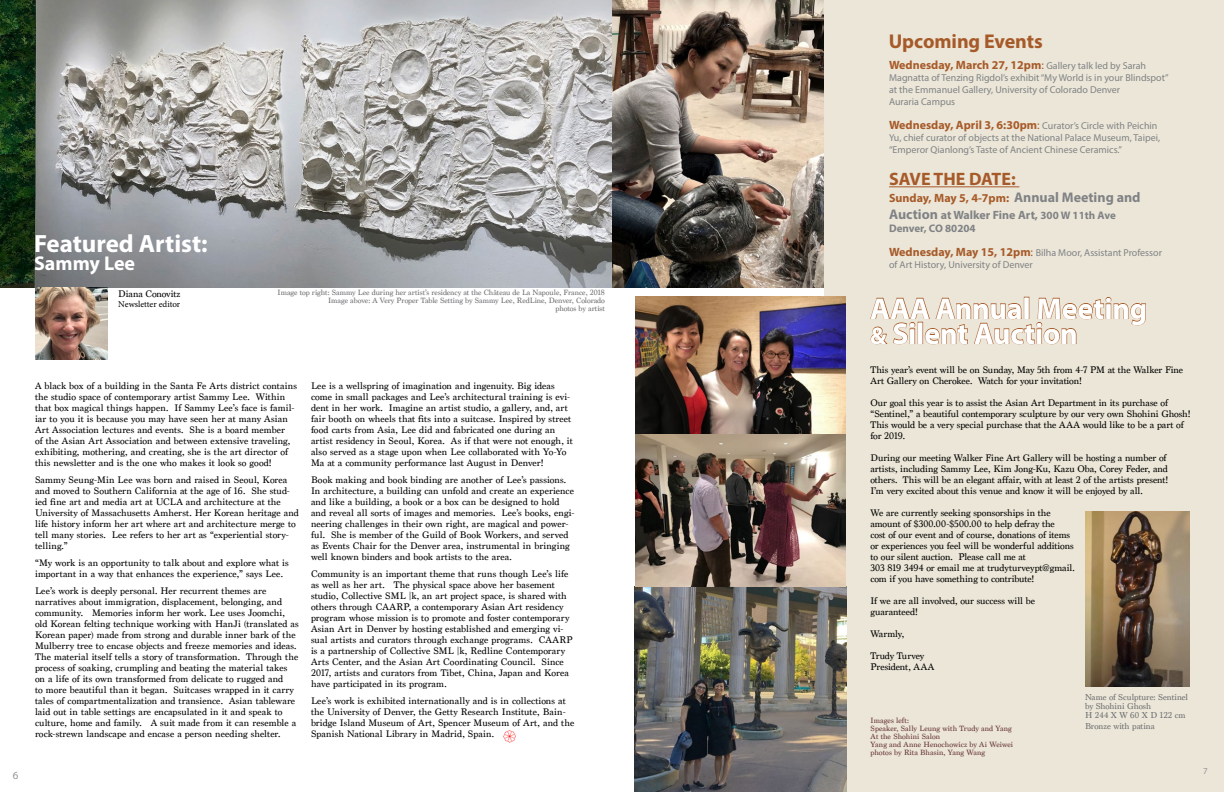
<style>
.page{position:relative;width:1224px;height:792px;background:#fff}
.page>*{position:absolute;margin:0;border:0;box-sizing:border-box;transform-origin:0 0}
.Body_2{font:700 30px "Myriad Pro";letter-spacing:-.005em;color:#fff}
.Head_2{font:700 25px "Myriad Pro";color:#fff}
.Body{font:700 20px "Myriad Pro";letter-spacing:-.005em;color:#a75a29}
.Head_2-2{font:700 20px "Myriad Pro";color:#fff}
.t1{font:700 18px "Myriad Pro";color:#a75a29}
.t2{font:700 12px "Myriad Pro";color:#a75a29}
.t3{font:700 12px "Myriad Pro";color:#808285}
.t4{font:700 11px "Myriad Pro";color:#808285}
.Body-2{font:11px "Myriad Pro";color:#939598}
.Body_2-2{font:10px/11px "Marion";letter-spacing:.005em;color:#000}
.t5{font:10px/12px "Myriad Pro";color:#808285}
.Body_2-3{font:10px "Marion";letter-spacing:-.015em;color:#000}
.Body_2-4{font:9px "Marion";letter-spacing:-.005em;color:#6d6e71}
.t6{font:9px "Minion Pro";color:#000}
.Body_2-5{font:9px "Marion";letter-spacing:.015em;color:#6d6e71}
.Body-3{font:9px "Myriad Pro";color:#939598}
.Body_2-6{font:8px "Marion";letter-spacing:-.005em;color:#6d6e71}
.Body_2-7{font:8px "Marion";letter-spacing:.005em;color:#663334}
.s1{font-weight:400}
.s2{font-weight:400;font-size:10px;color:#808285}
.s3{font-weight:700;font-size:12px;color:#a75a29}
.s4{font-size:12px;color:#a75a29}
.s5{font-size:14px;color:#808285}
.s6{font-size:14px}
.s7{font-size:11px}
.s8{font-size:24px}
</style>
<div class="page">
<div style="left:824px;top:0;width:400px;height:792px;background:#ebe6d7"></div>
<img style="left:0;top:0;width:824px;height:287px">
<img style="left:35px;top:287px;width:72px;height:72px">
<svg style="left:504px;top:731px;width:11px;height:11px"></svg>
<hr style="left:889px;top:186px;width:130px;height:1px;background:#a75a29">
<img style="left:635px;top:296px;width:210px;height:138px">
<img style="left:634px;top:434px;width:213px;height:358px">
<img style="left:1085px;top:511px;width:104px;height:175px">
<svg style="left:870px;top:297px;width:276px;height:47px"></svg>
<p class="Head_2" style="left:34px;top:227px;width:175px">Featured Artist:</p>
<p class="Head_2-2" style="left:34px;top:250px;width:103px">Sammy Lee</p>
<p class="Body_2-3" style="left:118px;top:288px;width:63px">Diana Conovitz</p>
<p class="t6" style="left:118px;top:298px;width:63px">Newsletter editor</p>
<p class="Body_2-6" style="left:278px;top:288px;width:329px">Image top right: Sammy Lee during her artist’s residency at the Château de La Napoule, France, 2018</p>
<p class="Body_2-6" style="left:328px;top:296px;width:278px">Image above: A Very Proper Table Setting by Sammy Lee, RedLine, Denver, Colorado</p>
<p class="Body_2-6" style="left:556px;top:304px;width:51px">photos by artist</p>
<p class="Body-2" style="left:13px;top:768px;width:7px">6</p>
<p class="Body_2-2" style="left:35px;top:381px;width:264px">A black box of a building in the Santa Fe Arts district contains the studio space of contemporary artist Sammy Lee. Within that box magical things happen. If Sammy Lee’s face is famil&shy;iar to you it is because you may have seen her at many Asian Art Association lectures and events. She is a board member<br>of the Asian Art Association and between extensive traveling, exhibiting, mothering, and creating, she is the art director of this newsletter and is the one who makes it look so good!</p>
<p class="Body_2-2" style="left:35px;top:475px;width:266px">Sammy Seung-Min Lee was born and raised in Seoul, Korea and moved to Southern California at the age of 16. She stud&shy;ied fine art and media art at UCLA and architecture at the University of Massachusetts Amherst. Her Korean heritage and life history inform her art where art and architecture merge to tell many stories. Lee refers to her art as “experiential story&shy;telling.”</p>
<p class="Body_2-2" style="left:35px;top:558px;width:255px">“My work is an opportunity to talk about and explore what is important in a way that enhances the experience,” says Lee.</p>
<p class="Body_2-2" style="left:35px;top:586px;width:265px">Lee’s work is deeply personal. Her recurrent themes are narratives about immigration, displacement, belonging, and community. Memories inform her work. Lee uses Joomchi, old Korean felting technique working with HanJi (translated as Korean paper) made from strong and durable inner bark of the Mulberry tree to encase objects and freeze memories and ideas.<br>The material itself tells a story of transformation. Through the process of soaking, crumpling and beating the material takes on a life of its own transformed from delicate to rugged and<br>to more beautiful than it began. Suitcases wrapped in it carry tales of compartmentalization and transience. Asian tableware laid out in table settings are encapsulated in it and speak to culture, home and family. A suit made from it can resemble a rock-strewn landscape and encase a person needing shelter.</p>
<p class="Body_2-2" style="left:311px;top:381px;width:263px">Lee is a wellspring of imagination and ingenuity. Big ideas come in small packages and Lee’s architectural training is evi&shy;dent in her work. Imagine an artist studio, a gallery, and, art fair booth on wheels that fits into a suitcase. Inspired by street food carts from Asia, Lee did and fabricated one during an artist residency in Seoul, Korea. As if that were not enough, it also served as a stage upon when Lee collaborated with Yo-Yo Ma at a community performance last August in Denver!</p>
<p class="Body_2-2" style="left:311px;top:475px;width:265px">Book making and book binding are another of Lee’s passions.<br>In architecture, a building can unfold and create an experience and like a building, a book or a box can be designed to hold and reveal all sorts of images and memories. Lee’s books, engi&shy;neering challenges in their own right, are magical and power&shy;ful. She is member of the Guild of Book Workers, and served as Events Chair for the Denver area, instrumental in bringing well known binders and book artists to the area.</p>
<p class="Body_2-2" style="left:311px;top:569px;width:263px">Community is an important theme that runs though Lee’s life as well as her art. The physical space above her basement studio, Collective SML |k, an art project space, is shared with others through CAARP, a contemporary Asian Art residency program whose mission is to promote and foster contemporary Asian Art in Denver by hosting established and emerging vi&shy;sual artists and curators through exchange programs. CAARP is a partnership of Collective SML |k, Redline Contemporary Arts Center, and the Asian Art Coordinating Council. Since 2017, artists and curators from Tibet, China, Japan and Korea have participated in its program.</p>
<p class="Body_2-2" style="left:311px;top:696px;width:265px">Lee’s work is exhibited internationally and is in collections at the University of Denver, the Getty Research Institute, Bain&shy;bridge Island Museum of Art, Spencer Museum of Art, and the Spanish National Library in Madrid, Spain.</p>
<p class="Body" style="left:889px;top:28px;width:155px">Upcoming Events</p>
<p class="t2" style="left:889px;top:57px;width:259px">Wednesday, March 27, 12pm<span class="s1">:</span> <span class="s2">Gallery talk led by Sarah</span></p>
<p class="t5" style="left:889px;top:72px;width:281px">Magnatta of Tenzing Rigdol’s exhibit “My World is in your Blindspot”</p>
<p class="t5" style="left:889px;top:84px;width:233px">at the Emmanuel Gallery, University of Colorado Denver</p>
<p class="t5" style="left:889px;top:96px;width:68px">Auraria Campus</p>
<p class="t5" style="left:889px;top:120px;width:273px"><span class="s3">Wednesday, April 3, 6:30pm</span><span class="s4">:</span> Curator’s Circle with Peichin<br>Yu, chief curator of objects at the National Palace Museum, Taipei, “Emperor Qianlong’s Taste of Ancient Chinese Ceramics.”</p>
<p class="t1" style="left:889px;top:167px;width:128px">SAVE THE DATE:</p>
<p class="t2" style="left:889px;top:190px;width:253px">Sunday, May 5, 4-7pm: <span class="s5">Annual Meeting and</span></p>
<p class="t3" style="left:889px;top:207px;width:228px"><span class="s6">Auction</span> at Walker Fine Art, <span class="s7">300 W 11th Ave</span></p>
<p class="t4" style="left:889px;top:221px;width:88px">Denver, CO 80204</p>
<p class="t5" style="left:889px;top:247px;width:274px"><span class="s3">Wednesday, May 15, 12pm</span><span class="s4">:</span> Bilha Moor, Assistant Professor of Art History, University of Denver</p>
<p class="Body_2" style="left:870px;top:289px;width:278px">AAA Annual Meeting</p>
<p class="Body_2" style="left:870px;top:314px;width:209px"><span class="s8">&amp;</span> Silent Auction</p>
<p class="Body_2-2" style="left:870px;top:364px;width:314px">This year’s event will be on Sunday, May 5th from 4-7 PM at the Walker Fine<br>Art Gallery on Cherokee. Watch for your invitation!</p>
<p class="Body_2-2" style="left:870px;top:397px;width:322px">Our goal this year is to assist the Asian Art Department in its purchase of “Sentinel,” a beautiful contemporary sculpture by our very own Shohini Ghosh!<br>This would be a very special purchase that the AAA would like to be a part of for 2019.</p>
<p class="Body_2-2" style="left:870px;top:452px;width:298px">During our meeting Walker Fine Art Gallery will be hosting a number of</p>
<p class="Body_2-2" style="left:870px;top:463px;width:299px">artists, including Sammy Lee, Kim Jong-Ku, Kazu Oba, Corey Feder, and</p>
<p class="Body_2-2" style="left:870px;top:474px;width:300px">others. This will be an elegant affair, with at least 2 of the artists present!</p>
<p class="Body_2-2" style="left:870px;top:485px;width:274px">I’m very excited about this venue and know it will be enjoyed by all.</p>
<p class="Body_2-2" style="left:870px;top:507px;width:182px">We are currently seeking sponsorships in the</p>
<p class="Body_2-2" style="left:870px;top:518px;width:186px">amount of $300.00-$500.00 to help defray the</p>
<p class="Body_2-2" style="left:870px;top:529px;width:201px">cost of our event and of course, donations of items</p>
<p class="Body_2-2" style="left:870px;top:540px;width:205px">or experiences you feel will be wonderful additions</p>
<p class="Body_2-2" style="left:870px;top:551px;width:157px">to our silent auction. Please call me at</p>
<p class="Body_2-2" style="left:870px;top:562px;width:206px">303 819 3494 or email me at trudyturveypt@gmail. com if you have something to contribute!</p>
<p class="Body_2-2" style="left:870px;top:595px;width:166px">If we are all involved, our success will be</p>
<p class="Body_2-2" style="left:870px;top:606px;width:49px">guaranteed!</p>
<p class="Body_2-2" style="left:870px;top:628px;width:35px">Warmly,</p>
<p class="Body_2-2" style="left:870px;top:650px;width:55px">Trudy Turvey</p>
<p class="Body_2-2" style="left:870px;top:661px;width:65px">President, AAA</p>
<p class="Body_2-7" style="left:871px;top:716px;width:40px">Images left:</p>
<p class="Body_2-7" style="left:871px;top:724px;width:143px">Speaker, Sally Leung with Trudy and Yang</p>
<p class="Body_2-7" style="left:871px;top:732px;width:71px">At the Shohini Salon</p>
<p class="Body_2-7" style="left:871px;top:740px;width:144px">Yang and Anne Henochowicz by Ai Weiwei</p>
<p class="Body_2-7" style="left:871px;top:748px;width:116px">photos by Rita Bhasin, Yang Wang</p>
<p class="Body_2-4" style="left:1085px;top:691px;width:105px">Name of Sculpture: Sentinel</p>
<p class="Body_2-4" style="left:1085px;top:700px;width:68px">by Shohini Ghosh</p>
<p class="Body_2-5" style="left:1085px;top:709px;width:102px">H 244 X W 60 X D 122 cm</p>
<p class="Body_2-4" style="left:1085px;top:720px;width:71px">Bronze with patina</p>
<p class="Body-3" style="left:1203px;top:766px;width:6px">7</p>
</div>
